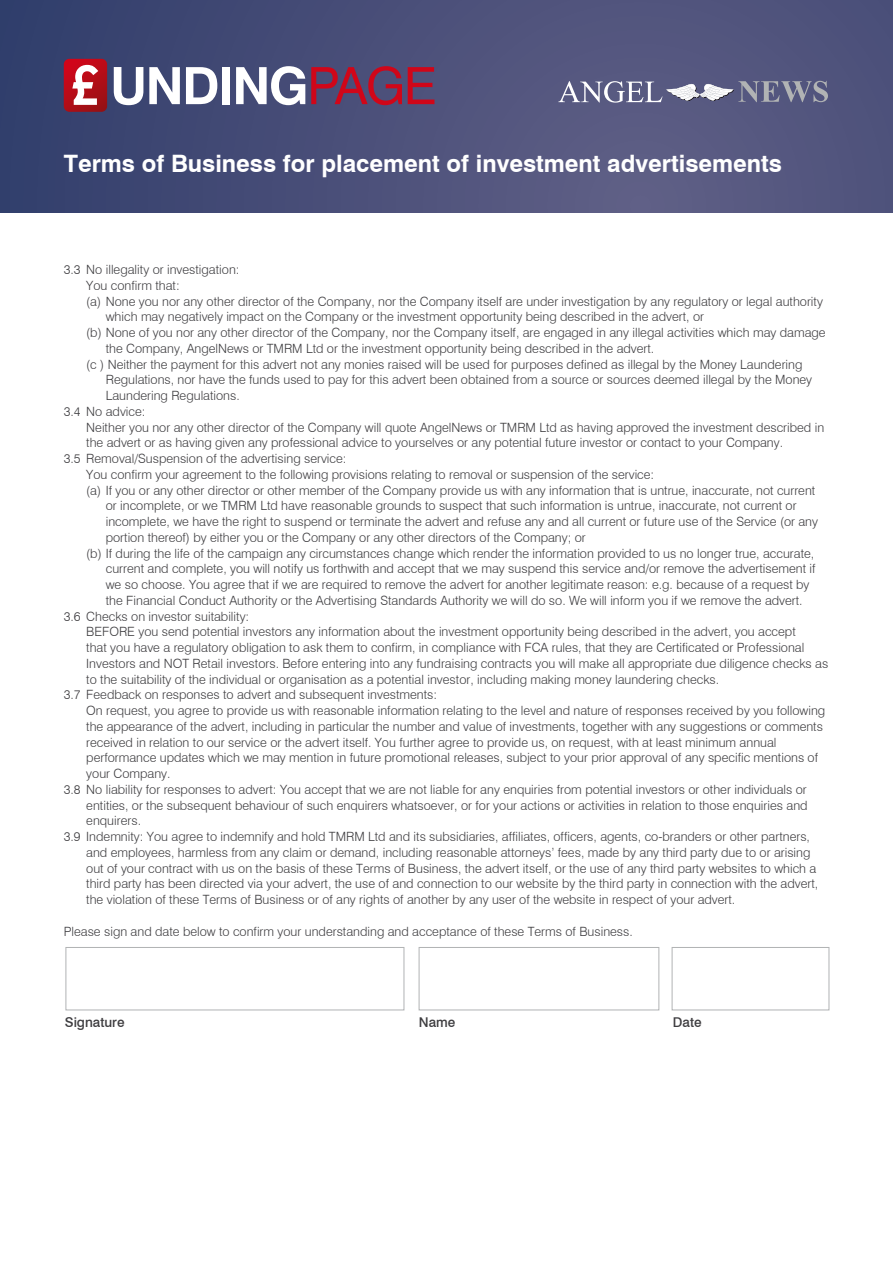
<style>
.page{position:relative;width:893px;height:1263px;background:#fff}
.page>*{position:absolute;margin:0;border:0;box-sizing:border-box;transform-origin:0 0}
.t1{font:700 51.45px "Swiss 721 BT";letter-spacing:-.03em;color:#fff}
.t2{font:700 24px "Swiss 721 BT";color:#fff}
.t3{font:500 13.5px "Swiss 721 BT";color:#3e3d40}
.t4{font:300 12.75px "Swiss 721 BT";color:#3e3d40}
.s1{font-weight:400;color:#d00619}
</style>
<div class="page">
<div style="left:66px;top:947px;width:338px;height:63px;background:#fff;border:1px solid #b1b3b4"></div>
<div style="left:419px;top:947px;width:240px;height:63px;background:#fff;border:1px solid #b1b3b4"></div>
<div style="left:672px;top:947px;width:157px;height:63px;background:#fff;border:1px solid #b1b3b4"></div>
<div style="left:0;top:0;width:893px;height:213px;background:linear-gradient(to right,#38436f,#5d5d84)"></div>
<svg style="left:64px;top:59px;width:43px;height:53px"></svg>
<svg style="left:558px;top:81px;width:270px;height:22px;background:#7f819c"></svg>
<h1 class="t1" style="left:110px;top:55px;width:328px">UNDING<span class="s1">PAGE</span></h1>
<h2 class="t2" style="left:64px;top:149px;width:720px">Terms of Business for placement of investment advertisements</h2>
<p class="t4" style="left:64px;top:262px;width:177px">3.3 No illegality or investigation:</p>
<p class="t4" style="left:86px;top:278px;width:95px">You confirm that:</p>
<p class="t4" style="left:86px;top:293px;width:738px">(a) None you nor any other director of the Company, nor the Company itself are under investigation by any regulatory or legal authority</p>
<p class="t4" style="left:106px;top:309px;width:600px">which may negatively impact on the Company or the investment opportunity being described in the advert, or</p>
<p class="t4" style="left:86px;top:325px;width:741px">(b) None of you nor any other director of the Company, nor the Company itself, are engaged in any illegal activities which may damage</p>
<p class="t4" style="left:106px;top:341px;width:550px">the Company, AngelNews or TMRM Ltd or the investment opportunity being described in the advert.</p>
<p class="t4" style="left:86px;top:356px;width:718px">(c ) Neither the payment for this advert not any monies raised will be used for purposes defined as illegal by the Money Laundering</p>
<p class="t4" style="left:106px;top:372px;width:708px">Regulations, nor have the funds used to pay for this advert been obtained from a source or sources deemed illegal by the Money</p>
<p class="t4" style="left:106px;top:388px;width:136px">Laundering Regulations.</p>
<p class="t4" style="left:64px;top:404px;width:83px">3.4 No advice:</p>
<p class="t4" style="left:86px;top:419px;width:739px">Neither you nor any other director of the Company will quote AngelNews or TMRM Ltd as having approved the investment described in</p>
<p class="t4" style="left:86px;top:435px;width:698px">the advert or as having given any professional advice to yourselves or any potential future investor or contact to your Company.</p>
<p class="t4" style="left:64px;top:451px;width:284px">3.5 Removal/Suspension of the advertising service:</p>
<p class="t4" style="left:86px;top:467px;width:569px">You confirm your agreement to the following provisions relating to removal or suspension of the service:</p>
<p class="t4" style="left:86px;top:482px;width:731px">(a) If you or any other director or other member of the Company provide us with any information that is untrue, inaccurate, not current</p>
<p class="t4" style="left:106px;top:498px;width:692px">or incomplete, or we TMRM Ltd have reasonable grounds to suspect that such information is untrue, inaccurate, not current or</p>
<p class="t4" style="left:106px;top:514px;width:714px">incomplete, we have the right to suspend or terminate the advert and refuse any and all current or future use of the Service (or any</p>
<p class="t4" style="left:106px;top:530px;width:481px">portion thereof) by either you or the Company or any other directors of the Company; or</p>
<p class="t4" style="left:86px;top:545px;width:729px">(b) If during the life of the campaign any circumstances change which render the information provided to us no longer true, accurate,</p>
<p class="t4" style="left:106px;top:561px;width:711px">current and complete, you will notify us forthwith and accept that we may suspend this service and/or remove the advertisement if</p>
<p class="t4" style="left:106px;top:577px;width:705px">we so choose. You agree that if we are required to remove the advert for another legitimate reason: e.g. because of a request by</p>
<p class="t4" style="left:106px;top:593px;width:698px">the Financial Conduct Authority or the Advertising Standards Authority we will do so. We will inform you if we remove the advert.</p>
<p class="t4" style="left:64px;top:608px;width:187px">3.6 Checks on investor suitability:</p>
<p class="t4" style="left:86px;top:624px;width:711px">BEFORE you send potential investors any information about the investment opportunity being described in the advert, you accept</p>
<p class="t4" style="left:86px;top:640px;width:720px">that you have a regulatory obligation to ask them to confirm, in compliance with FCA rules, that they are Certificated or Professional</p>
<p class="t4" style="left:86px;top:656px;width:744px">Investors and NOT Retail investors. Before entering into any fundraising contracts you will make all appropriate due diligence checks as</p>
<p class="t4" style="left:86px;top:671px;width:634px">to the suitability of the individual or organisation as a potential investor, including making money laundering checks.</p>
<p class="t4" style="left:64px;top:687px;width:375px">3.7 Feedback on responses to advert and subsequent investments:</p>
<p class="t4" style="left:86px;top:703px;width:740px">On request, you agree to provide us with reasonable information relating to the level and nature of responses received by you following</p>
<p class="t4" style="left:86px;top:719px;width:738px">the appearance of the advert, including in particular the number and value of investments, together with any suggestions or comments</p>
<p class="t4" style="left:86px;top:734px;width:692px">received in relation to our service or the advert itself. You further agree to provide us, on request, with at least minimum annual</p>
<p class="t4" style="left:86px;top:750px;width:733px">performance updates which we may mention in future promotional releases, subject to your prior approval of any specific mentions of</p>
<p class="t4" style="left:86px;top:766px;width:86px">your Company.</p>
<p class="t4" style="left:64px;top:782px;width:745px">3.8 No liability for responses to advert: You accept that we are not liable for any enquiries from potential investors or other individuals or</p>
<p class="t4" style="left:86px;top:797px;width:723px">entities, or the subsequent behaviour of such enquirers whatsoever, or for your actions or activities in relation to those enquiries and</p>
<p class="t4" style="left:86px;top:813px;width:56px">enquirers.</p>
<p class="t4" style="left:64px;top:829px;width:748px">3.9 Indemnity: You agree to indemnify and hold TMRM Ltd and its subsidiaries, affiliates, officers, agents, co-branders or other partners,</p>
<p class="t4" style="left:86px;top:845px;width:726px">and employees, harmless from any claim or demand, including reasonable attorneys’ fees, made by any third party due to or arising</p>
<p class="t4" style="left:86px;top:860px;width:732px">out of your contract with us on the basis of these Terms of Business, the advert itself, or the use of any third party websites to which a</p>
<p class="t4" style="left:86px;top:876px;width:733px">third party has been directed via your advert, the use of and connection to our website by the third party in connection with the advert,</p>
<p class="t4" style="left:86px;top:892px;width:651px">the violation of these Terms of Business or of any rights of another by any user of the website in respect of your advert.</p>
<p class="t4" style="left:64px;top:923px;width:571px">Please sign and date below to confirm your understanding and acceptance of these Terms of Business.</p>
<p class="t3" style="left:65px;top:1013px;width:61px">Signature</p>
<p class="t3" style="left:419px;top:1013px;width:38px">Name</p>
<p class="t3" style="left:673px;top:1013px;width:30px">Date</p>
</div>
